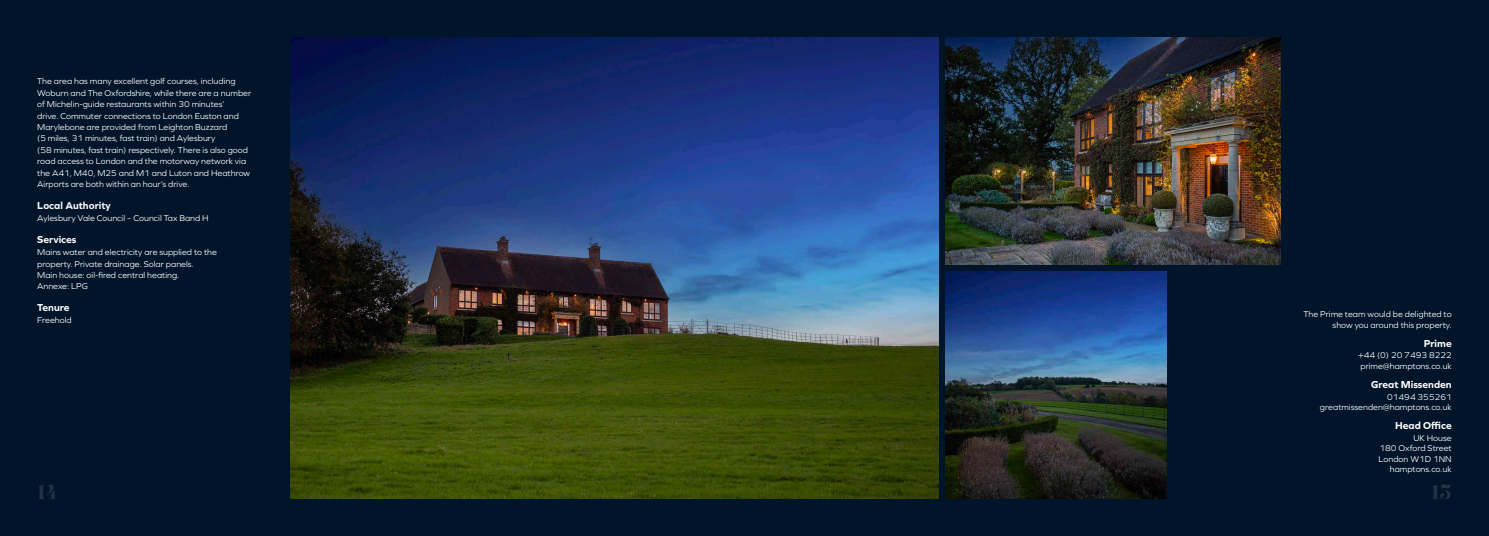
<style>
.page{position:relative;width:1489px;height:536px;background:#fff}
.page>*{position:absolute;margin:0;border:0;box-sizing:border-box;transform-origin:0 0}
.t1{font:900 21px "Gabriela Stencil";color:#233345}
.Subhead_White{font:700 10.5px "Graphie";color:#fff}
.Subhead{font:700 10.5px "Graphie";color:#fff}
.t2{font:8.75px/11.4px "Graphie";color:#fff}
</style>
<div class="page">
<div style="left:0;top:0;width:1488px;height:536px;background:#00142a"></div>
<img style="left:290px;top:37px;width:648px;height:462px">
<img style="left:945px;top:37px;width:335px;height:227px">
<img style="left:945px;top:272px;width:221px;height:227px">
<p class="t2" style="left:37px;top:76px;width:215px">The area has many excellent golf courses, including Woburn and The Oxfordshire, while there are a number of Michelin-guide restaurants within 30 minutes’<br>drive. Commuter connections to London Euston and Marylebone are provided from Leighton Buzzard<br>(5 miles, 31 minutes, fast train) and Aylesbury<br>(58 minutes, fast train) respectively. There is also good road access to London and the motorway network via the A41, M40, M25 and M1 and Luton and Heathrow Airports are both within an hour’s drive.</p>
<p class="Subhead" style="left:37px;top:199px;width:75px">Local Authority</p>
<p class="t2" style="left:37px;top:212px;width:173px">Aylesbury Vale Council – Council Tax Band H</p>
<p class="Subhead" style="left:37px;top:233px;width:41px">Services</p>
<p class="t2" style="left:37px;top:246px;width:181px">Mains water and electricity are supplied to the property. Private drainage. Solar panels.</p>
<p class="t2" style="left:37px;top:269px;width:144px">Main house: oil-fired central heating.</p>
<p class="t2" style="left:37px;top:280px;width:52px">Annexe: LPG</p>
<p class="Subhead" style="left:37px;top:301px;width:34px">Tenure</p>
<p class="t2" style="left:37px;top:315px;width:36px">Freehold</p>
<p class="t2" style="left:1303px;top:309px;width:150px;line-height:10.5px;text-align:right">The Prime team would be delighted to show you around this property.</p>
<p class="Subhead_White" style="left:1423px;top:337px;width:29px">Prime</p>
<p class="t2" style="left:1357px;top:350px;width:95px">+44 (0) 20 7493 8222</p>
<p class="t2" style="left:1360px;top:360px;width:93px">prime@hamptons.co.uk</p>
<p class="Subhead_White" style="left:1370px;top:378px;width:82px">Great Missenden</p>
<p class="t2" style="left:1386px;top:391px;width:66px">01494 355261</p>
<p class="t2" style="left:1319px;top:401px;width:133px">greatmissenden@hamptons.co.uk</p>
<p class="Subhead_White" style="left:1394px;top:419px;width:58px">Head Office</p>
<p class="t2" style="left:1378px;top:432px;width:75px;line-height:10.5px;text-align:justify;text-indent:35px">UK House 180 Oxford Street London W1D 1NN</p>
<p class="t2" style="left:1389px;top:463px;width:63px">hamptons.co.uk</p>
<h1 class="t1" style="left:37px;top:478px;width:22px">14</h1>
<h1 class="t1" style="left:1430px;top:478px;width:22px">15</h1>
</div>
